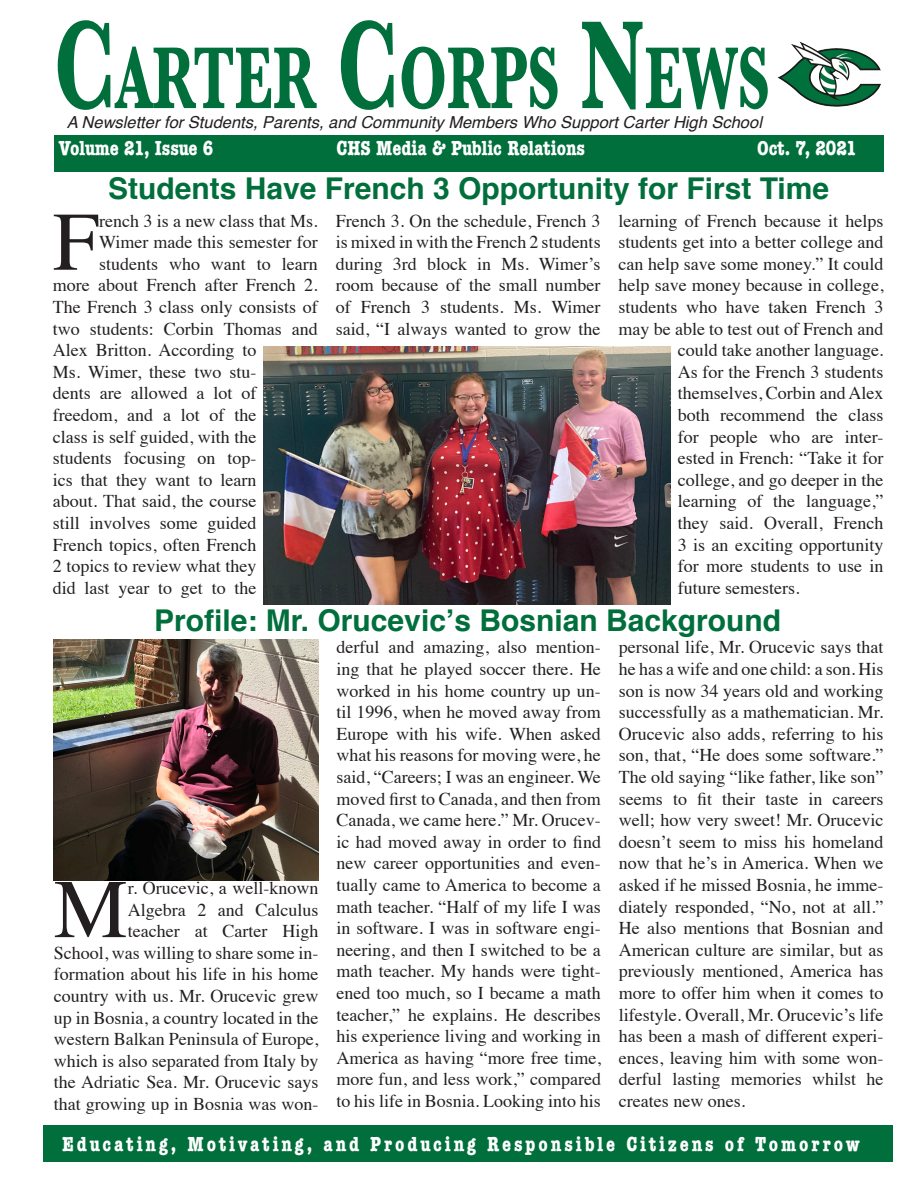
<style>
.page{position:relative;width:918px;height:1188px;background:#fff}
.page>*{position:absolute;margin:0;border:0;box-sizing:border-box;transform-origin:0 0}
.t1{font:700 130.35px "Baskerville";color:#006f3c;scale:.63 1}
.t2{font:700 91.2px "Baskerville";color:#006f3c;scale:.63 1}
.t3{font:83.25px "Times";color:#231f20}
.t4{font:700 30px "Helvetica";color:#006f3c}
.t5{font:700 condensed 21px "American Typewriter";letter-spacing:.14em;color:#fff}
.t6{font:700 condensed 21px "American Typewriter";color:#fff}
.t7{font:18px/21.6px "Times";color:#231f20;text-align:justify}
.t8{font:italic 16.5px "Helvetica";color:#231f20}
.s1{font-size:130.35px}
</style>
<div class="page">
<div style="left:54px;top:135px;width:830px;height:36px;background:#006f3c"></div>
<img style="left:777px;top:41px;width:104px;height:66px">
<div style="left:43px;top:1125px;width:850px;height:37px;background:#006f3c"></div>
<img style="left:54px;top:640px;width:265px;height:240px">
<img style="left:263px;top:346px;width:407px;height:258px">
<p class="t1" style="left:54px;top:-11px;width:100px">C</p>
<p class="t8" style="left:67px;top:109px;width:697px">A Newsletter for Students, Parents, and Community Members Who Support Carter High School</p>
<p class="t2" style="left:116px;top:25px;width:1039px">ARTER <span class="s1">C</span>ORPS <span class="s1">N</span>EWS</p>
<p class="t6" style="left:59px;top:131px;width:156px">Volume 21, Issue 6</p>
<p class="t6" style="left:337px;top:131px;width:250px">CHS Media &amp; Public Relations</p>
<p class="t5" style="left:757px;top:131px;width:101px">Oct. 7, 2021</p>
<p class="t4" style="left:108px;top:165px;width:723px">Students Have French 3 Opportunity for First Time</p>
<p class="t3" style="left:53px;top:164px;width:48px">F</p>
<p class="t7" style="left:99px;top:208px;width:220px">rench 3 is a new class that Ms.</p>
<p class="t7" style="left:99px;top:230px;width:220px">Wimer made this semester for</p>
<p class="t7" style="left:99px;top:251px;width:220px">students who want to learn</p>
<p class="t7" style="left:53px;top:273px;width:266px">more about French after French 2.</p>
<p class="t7" style="left:53px;top:295px;width:266px">The French 3 class only consists of</p>
<p class="t7" style="left:53px;top:316px;width:266px">two students: Corbin Thomas and</p>
<p class="t7" style="left:53px;top:338px;width:205px">Alex Britton. According to</p>
<p class="t7" style="left:53px;top:359px;width:205px">Ms. Wimer, these two stu-</p>
<p class="t7" style="left:53px;top:381px;width:205px">dents are allowed a lot of</p>
<p class="t7" style="left:53px;top:403px;width:205px">freedom, and a lot of the</p>
<p class="t7" style="left:53px;top:424px;width:205px">class is self guided, with the</p>
<p class="t7" style="left:53px;top:446px;width:205px">students focusing on top-</p>
<p class="t7" style="left:53px;top:467px;width:205px">ics that they want to learn</p>
<p class="t7" style="left:53px;top:489px;width:205px">about. That said, the course</p>
<p class="t7" style="left:53px;top:511px;width:205px">still involves some guided</p>
<p class="t7" style="left:53px;top:532px;width:205px">French topics, often French</p>
<p class="t7" style="left:53px;top:554px;width:205px">2 topics to review what they</p>
<p class="t7" style="left:53px;top:575px;width:205px">did last year to get to the</p>
<p class="t7" style="left:336px;top:208px;width:266px">French 3. On the schedule, French 3 is mixed in with the French 2 students during 3rd block in Ms. Wimer’s room because of the small number of French 3 students. Ms. Wimer said, “I always wanted to grow the</p>
<p class="t7" style="left:619px;top:208px;width:266px">learning of French because it helps</p>
<p class="t7" style="left:619px;top:230px;width:266px">students get into a better college and</p>
<p class="t7" style="left:619px;top:251px;width:266px">can help save some money.” It could</p>
<p class="t7" style="left:619px;top:273px;width:266px">help save money because in college,</p>
<p class="t7" style="left:619px;top:295px;width:266px">students who have taken French 3</p>
<p class="t7" style="left:619px;top:316px;width:266px">may be able to test out of French and</p>
<p class="t7" style="left:678px;top:338px;width:207px">could take another language.</p>
<p class="t7" style="left:678px;top:359px;width:207px">As for the French 3 students</p>
<p class="t7" style="left:678px;top:381px;width:207px">themselves, Corbin and Alex</p>
<p class="t7" style="left:678px;top:403px;width:207px">both recommend the class</p>
<p class="t7" style="left:678px;top:424px;width:207px">for people who are inter-</p>
<p class="t7" style="left:678px;top:446px;width:207px">ested in French: “Take it for</p>
<p class="t7" style="left:678px;top:467px;width:207px">college, and go deeper in the</p>
<p class="t7" style="left:678px;top:489px;width:207px">learning of the language,”</p>
<p class="t7" style="left:678px;top:511px;width:207px">they said. Overall, French</p>
<p class="t7" style="left:678px;top:532px;width:207px">3 is an exciting opportunity</p>
<p class="t7" style="left:678px;top:554px;width:207px">for more students to use in</p>
<p class="t7" style="left:678px;top:575px;width:123px">future semesters.</p>
<p class="t4" style="left:154px;top:596px;width:628px">Profile: Mr. Orucevic’s Bosnian Background</p>
<p class="t3" style="left:54px;top:831px;width:76px">M</p>
<p class="t7" style="left:54px;top:876px;width:266px;text-align:right">r. Orucevic, a well-known<br>Algebra 2 and Calculus<br>teacher at Carter High<br>School, was willing to share some in&shy;formation about his life in his home country with us. Mr. Orucevic grew up in Bosnia, a country located in the western Balkan Peninsula of Europe, which is also separated from Italy by the Adriatic Sea. Mr. Orucevic says that growing up in Bosnia was won-</p>
<p class="t7" style="left:336px;top:635px;width:266px">derful and amazing, also mention&shy;ing that he played soccer there. He worked in his home country up un&shy;til 1996, when he moved away from Europe with his wife. When asked what his reasons for moving were, he said, “Careers; I was an engineer. We moved first to Canada, and then from Canada, we came here.” Mr. Orucev&shy;ic had moved away in order to find new career opportunities and even&shy;tually came to America to become a math teacher. “Half of my life I was in software. I was in software engi&shy;neering, and then I switched to be a math teacher. My hands were tight&shy;ened too much, so I became a math teacher,” he explains. He describes his experience living and working in America as having “more free time, more fun, and less work,” compared to his life in Bosnia. Looking into his</p>
<p class="t7" style="left:619px;top:635px;width:266px">personal life, Mr. Orucevic says that he has a wife and one child: a son. His son is now 34 years old and working successfully as a mathematician. Mr.<br>Orucevic also adds, referring to his son, that, “He does some software.” The old saying “like father, like son” seems to fit their taste in careers well; how very sweet! Mr. Orucevic doesn’t seem to miss his homeland now that he’s in America. When we asked if he missed Bosnia, he imme&shy;diately responded, “No, not at all.” He also mentions that Bosnian and American culture are similar, but as previously mentioned, America has more to offer him when it comes to lifestyle. Overall, Mr. Orucevic’s life has been a mash of different experi&shy;ences, leaving him with some won&shy;derful lasting memories whilst he creates new ones.</p>
<p class="t5" style="left:62px;top:1127px;width:799px">Educating, Motivating, and Producing Responsible Citizens of Tomorrow</p>
</div>
